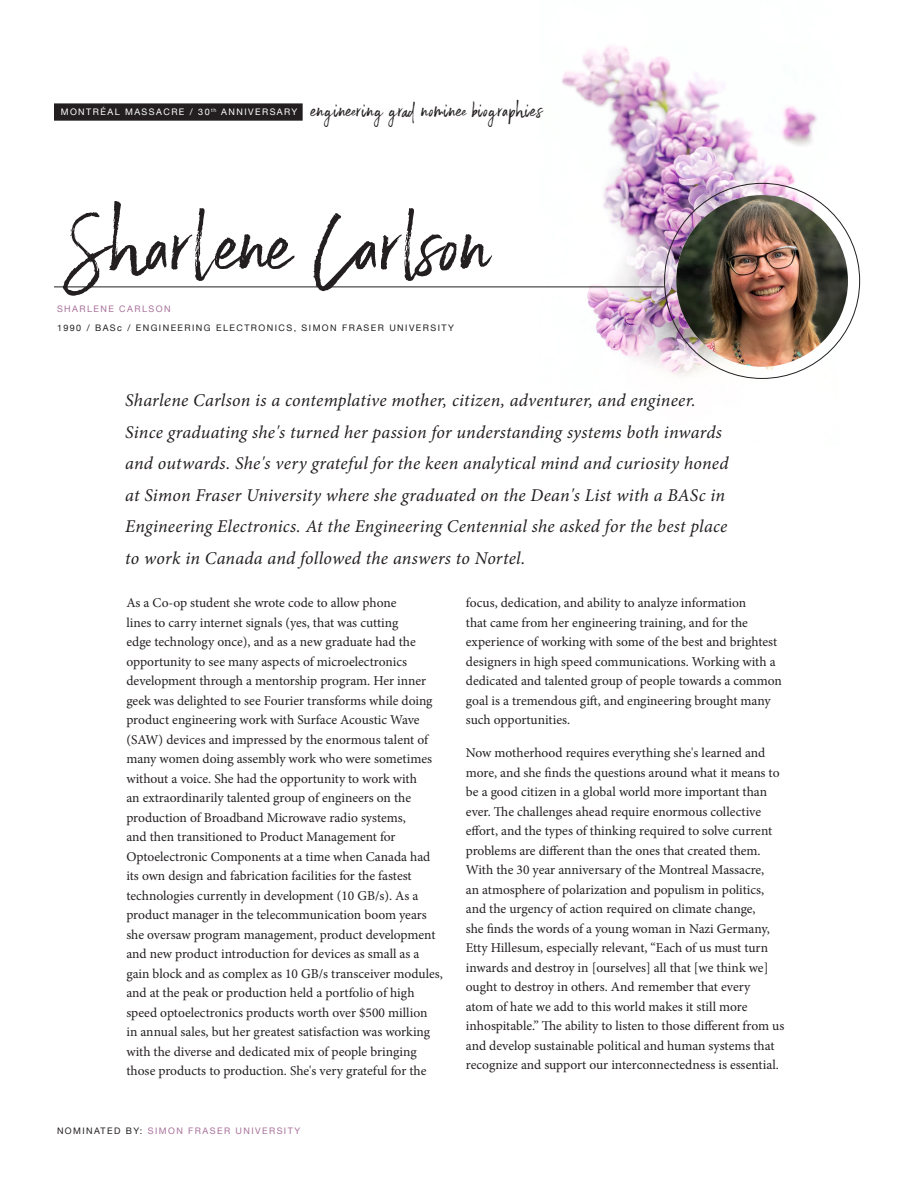
<style>
.page{position:relative;width:918px;height:1188px;background:#fff}
.page>*{position:absolute;margin:0;border:0;box-sizing:border-box;transform-origin:0 0}
.t1{font:118.95px "Emmeline";letter-spacing:.005em;color:#231f20}
.t2{font:28.65px "Emmeline";letter-spacing:.02em;color:#231f20}
.t3{font:italic 18px/31.5px "Minion Pro";letter-spacing:.015em;color:#231f20}
.t4{font:13.5px/19.5px "Minion Pro";color:#231f20}
.t5{font:9px "Helvetica Neue";letter-spacing:.16em;color:#231f20}
.t6{font:9px "Helvetica Neue";letter-spacing:.16em;color:#a8729b}
.t7{font:9px "Helvetica Neue";letter-spacing:.16em;color:#fff}
.s1{color:#231f20}
</style>
<div class="page">
<img style="left:539px;top:46px;width:303px;height:333px">
<div style="left:54px;top:103px;width:249px;height:18px;background:#231f20"></div>
<img style="left:676px;top:195px;width:172px;height:172px;border-radius:86px">
<hr style="left:54px;top:287px;width:611px;height:1px;background:#231f20">
<p class="t7" style="left:61px;top:105px;width:238px">MONTRÉAL MASSACRE / 30 <sup>th</sup> ANNIVERSARY</p>
<p class="t2" style="left:310px;top:94px;width:234px">engineering grad nominee biographies</p>
<p class="t1" style="left:63px;top:176px;width:427px">Sharlene Carlson</p>
<p class="t6" style="left:57px;top:302px;width:115px">SHARLENE CARLSON</p>
<p class="t5" style="left:57px;top:321px;width:398px">1990 / BASc / ENGINEERING ELECTRONICS, SIMON FRASER UNIVERSITY</p>
<p class="t3" style="left:125px;top:385px;width:605px">Sharlene Carlson is a contemplative mother, citizen, adventurer, and engineer.<br>Since graduating she's turned her passion for understanding systems both inwards and outwards. She's very grateful for the keen analytical mind and curiosity honed at Simon Fraser University where she graduated on the Dean's List with a BASc in Engineering Electronics. At the Engineering Centennial she asked for the best place to work in Canada and followed the answers to Nortel.</p>
<p class="t4" style="left:126px;top:593px;width:318px">As a Co-op student she wrote code to allow phone<br>lines to carry internet signals (yes, that was cutting<br>edge technology once), and as a new graduate had the opportunity to see many aspects of microelectronics development through a mentorship program. Her inner geek was delighted to see Fourier transforms while doing product engineering work with Surface Acoustic Wave (SAW) devices and impressed by the enormous talent of many women doing assembly work who were sometimes without a voice. She had the opportunity to work with<br>an extraordinarily talented group of engineers on the production of Broadband Microwave radio systems,<br>and then transitioned to Product Management for Optoelectronic Components at a time when Canada had its own design and fabrication facilities for the fastest technologies currently in development (10 GB/s). As a product manager in the telecommunication boom years she oversaw program management, product development and new product introduction for devices as small as a gain block and as complex as 10 GB/s transceiver modules, and at the peak or production held a portfolio of high speed optoelectronics products worth over $500 million<br>in annual sales, but her greatest satisfaction was working with the diverse and dedicated mix of people bringing those products to production. She's very grateful for the</p>
<p class="t4" style="left:466px;top:593px;width:318px">focus, dedication, and ability to analyze information<br>that came from her engineering training, and for the experience of working with some of the best and brightest designers in high speed communications. Working with a dedicated and talented group of people towards a common goal is a tremendous gift, and engineering brought many such opportunities.</p>
<p class="t4" style="left:466px;top:743px;width:320px">Now motherhood requires everything she's learned and more, and she finds the questions around what it means to be a good citizen in a global world more important than ever. The challenges ahead require enormous collective effort, and the types of thinking required to solve current problems are different than the ones that created them.<br>With the 30 year anniversary of the Montreal Massacre,<br>an atmosphere of polarization and populism in politics, and the urgency of action required on climate change,<br>she finds the words of a young woman in Nazi Germany, Etty Hillesum, especially relevant, “Each of us must turn inwards and destroy in [ourselves] all that [we think we] ought to destroy in others. And remember that every<br>atom of hate we add to this world makes it still more inhospitable.” The ability to listen to those different from us and develop sustainable political and human systems that recognize and support our interconnectedness is essential.</p>
<p class="t6" style="left:57px;top:1124px;width:245px"><span class="s1">NOMINATED BY:</span> SIMON FRASER UNIVERSITY</p>
</div>
